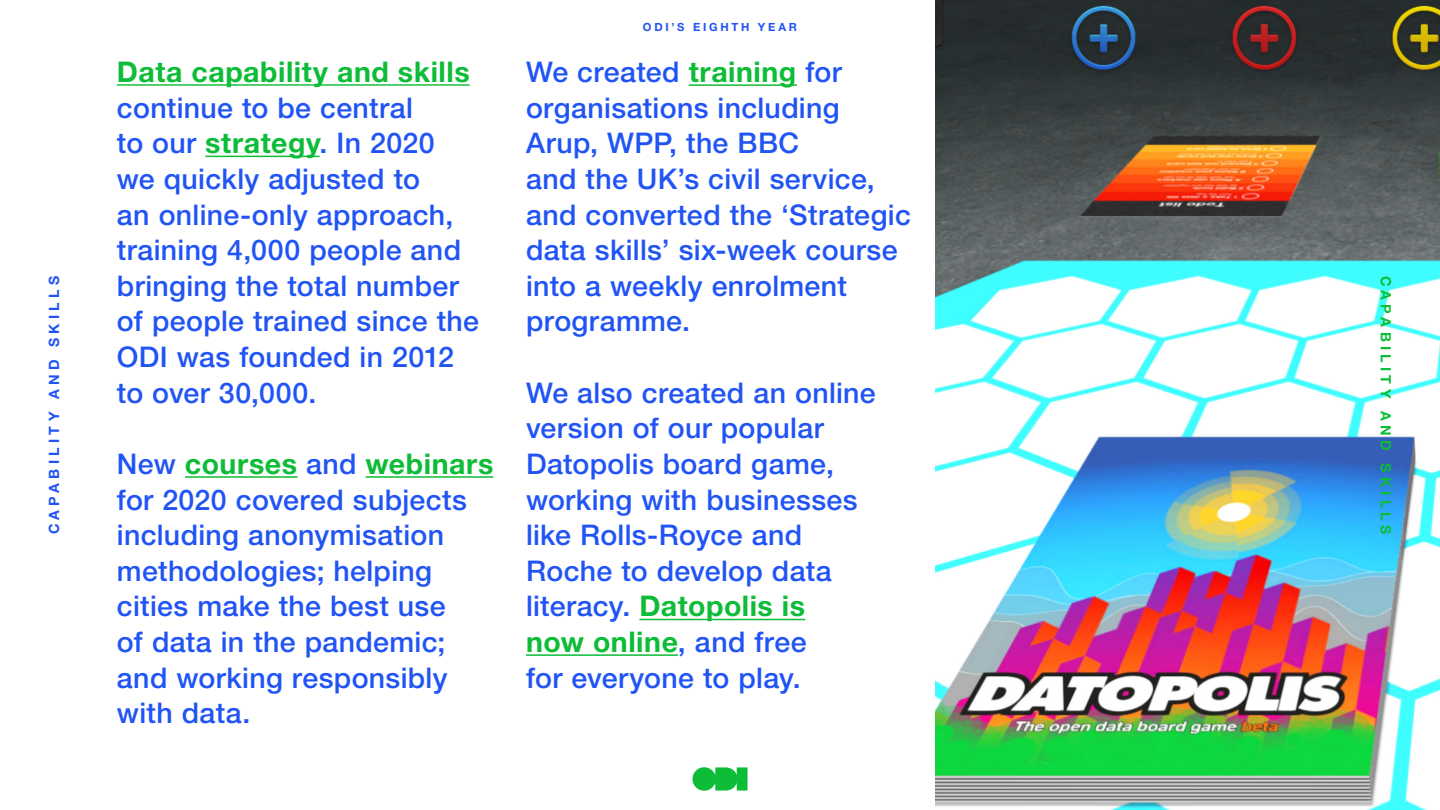
<style>
.page{position:relative;width:1440px;height:810px;background:#fff}
.page>*{position:absolute;margin:0;border:0;box-sizing:border-box;transform-origin:0 0}
.Bodi_2{font:500 28.5px/35.6px "Helvetica Neue LT Std";letter-spacing:.01em;color:#2154f5}
.t1{font:700 14.25px "Helvetica Neue LT Std";letter-spacing:.3em;color:#0dbc37}
.t2{font:700 14.25px "Helvetica Neue LT Std";letter-spacing:.3em;color:#2154f5}
.t3{font:700 11.25px "Helvetica Neue LT Std";letter-spacing:.245em;color:#2154f5}
.s1{font-weight:700;color:#0dbc37}
</style>
<div class="page">
<img style="left:935px;top:0;width:505px;height:810px">
<svg style="left:692px;top:767px;width:56px;height:24px"></svg>
<hr style="left:117px;top:84px;width:353px;height:2px;background:#0dbc37">
<hr style="left:205px;top:156px;width:115px;height:1px;background:#0dbc37">
<hr style="left:185px;top:476px;width:113px;height:2px;background:#0dbc37">
<hr style="left:366px;top:476px;width:127px;height:2px;background:#0dbc37">
<hr style="left:689px;top:84px;width:108px;height:2px;background:#0dbc37">
<hr style="left:639px;top:619px;width:166px;height:1px;background:#0dbc37">
<hr style="left:526px;top:654px;width:152px;height:2px;background:#0dbc37">
<p class="t2" style="left:45px;top:534px;width:260px;rotate:-90deg">CAPABILITY AND SKILLS</p>
<p class="Bodi_2" style="left:117px;top:54px;width:364px"><span class="s1">Data capability and skills </span>continue to be central<br>to our <span class="s1">strategy</span>. In 2020 we quickly adjusted to<br>an online-only approach, training 4,000 people and bringing the total number of people trained since the<br>ODI was founded in 2012 to over 30,000.</p>
<p class="Bodi_2" style="left:117px;top:446px;width:378px">New <span class="s1">courses</span> and <span class="s1">webinars </span>for 2020 covered subjects including anonymisation methodologies; helping cities make the best use<br>of data in the pandemic; and working responsibly with data.</p>
<p class="t3" style="left:643px;top:20px;width:156px">ODI’S EIGHTH YEAR</p>
<p class="Bodi_2" style="left:526px;top:54px;width:386px">We created <span class="s1">training</span> for organisations including<br>Arup, WPP, the BBC<br>and the UK’s civil service, and converted the ‘Strategic data skills’ six-week course into a weekly enrolment programme.</p>
<p class="Bodi_2" style="left:526px;top:375px;width:351px">We also created an online version of our popular<br>Datopolis board game, working with businesses like Rolls-Royce and<br>Roche to develop data literacy. <span class="s1">Datopolis is<br>now online</span>, and free<br>for everyone to play.</p>
<p class="t1" style="left:1395px;top:276px;width:260px;rotate:90deg">CAPABILITY AND SKILLS</p>
</div>
